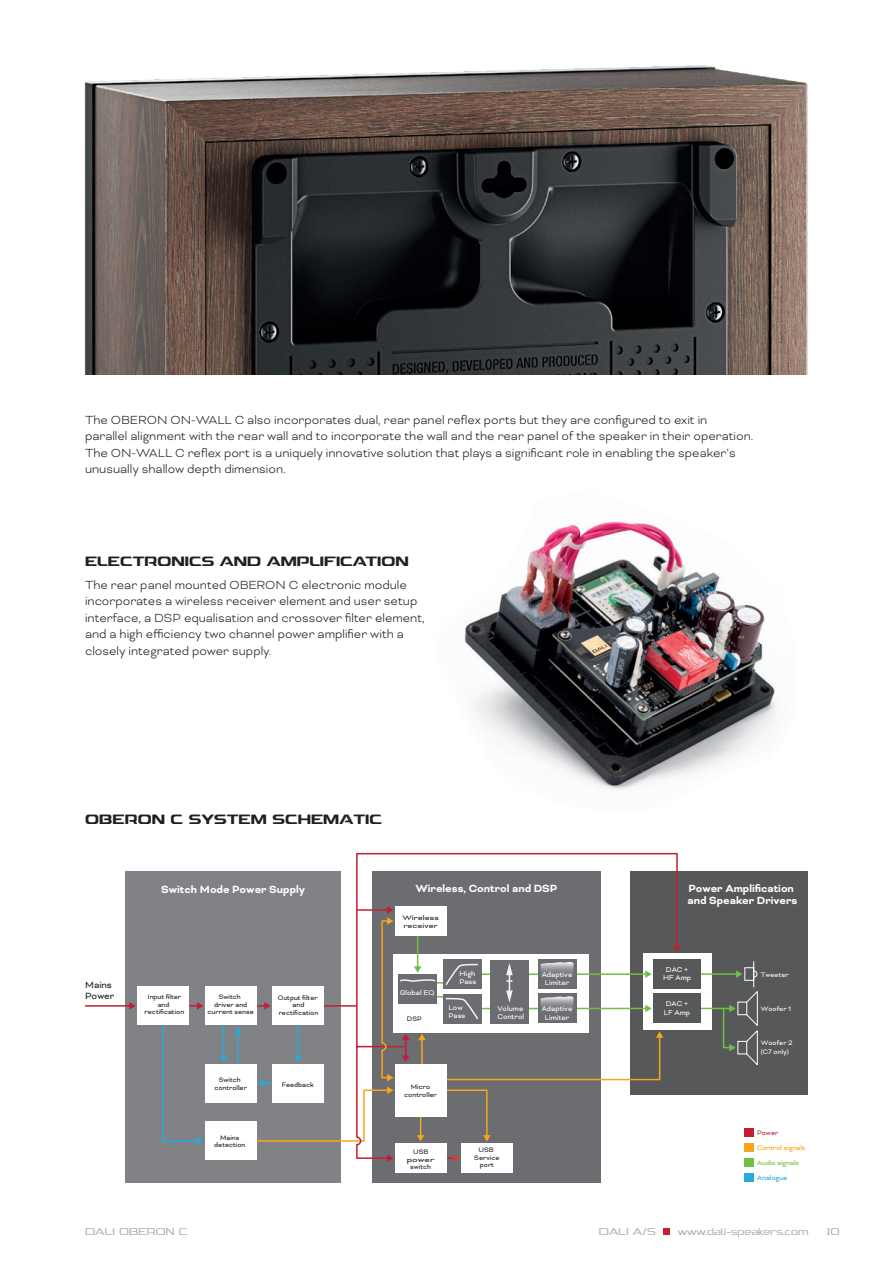
<style>
.page{position:relative;width:893px;height:1263px;background:#fff}
.page>*{position:absolute;margin:0;border:0;box-sizing:border-box;transform-origin:0 0}
.t1{font:700 16.5px "Dali Font 10";color:#231f20}
.t2{font:300 13.5px/16.5px "Bicyclette";color:#231f20}
.t3{font:700 12px/12px "Bicyclette";color:#fff}
.t4{font:300 12px "Dali Font 10";color:#a8a9ad}
.t5{font:10.35px/11.4px "Bicyclette";color:#231f20}
.t6{font:8.1px/8.6px "Bicyclette";color:#fff}
.t7{font:7.5px/7.5px "Bicyclette";color:#231f20;text-align:center}
.t8{font:7.5px/8.6px "Bicyclette";color:#fff}
.t9{font:7.5px/7.5px "Bicyclette";color:#231f20;scale:1.24 1}
.t10{font:7.5px "Bicyclette";color:#f9a51b}
.t11{font:7.5px "Bicyclette";color:#71bf44}
.t12{font:7.5px "Bicyclette";color:#24aae1}
.t13{font:7.5px "Bicyclette";color:#c21f32}
</style>
<div class="page">
<img style="left:464px;top:522px;width:313px;height:268px">
<img style="left:84px;top:65px;width:724px;height:309px">
<div style="left:372px;top:871px;width:229px;height:311px;background:#6c6d70"></div>
<div style="left:631px;top:871px;width:177px;height:223px;background:#57585a"></div>
<div style="left:643px;top:954px;width:68px;height:76px;background:#fff"></div>
<div style="left:125px;top:871px;width:216px;height:312px;background:#808285"></div>
<div style="left:744px;top:1128px;width:10px;height:8px;background:#c21f32"></div>
<div style="left:744px;top:1143px;width:10px;height:8px;background:#f9a51b"></div>
<div style="left:744px;top:1158px;width:10px;height:9px;background:#71bf44"></div>
<div style="left:744px;top:1173px;width:10px;height:9px;background:#24aae1"></div>
<hr style="left:700px;top:1008px;width:30px;height:1px;background:#71bf44">
<hr style="left:700px;top:973px;width:37px;height:2px;background:#71bf44">
<svg style="left:722px;top:962px;width:36px;height:103px"></svg>
<hr style="left:223px;top:1022px;width:1px;height:35px;background:#24aae1">
<svg style="left:220px;top:1055px;width:7px;height:7px"></svg>
<hr style="left:85px;top:1005px;width:45px;height:2px;background:#c21f32">
<svg style="left:129px;top:1002px;width:7px;height:8px"></svg>
<hr style="left:153px;top:1005px;width:45px;height:2px;background:#c21f32">
<svg style="left:197px;top:1002px;width:6px;height:8px"></svg>
<svg style="left:162px;top:1025px;width:41px;height:120px"></svg>
<svg style="left:356px;top:852px;width:322px;height:186px"></svg>
<svg style="left:673px;top:945px;width:8px;height:7px"></svg>
<div style="left:137px;top:986px;width:52px;height:39px;background:#fff"></div>
<div style="left:205px;top:1064px;width:51px;height:38px;background:#fff"></div>
<div style="left:205px;top:986px;width:51px;height:39px;background:#fff"></div>
<div style="left:205px;top:1121px;width:52px;height:39px;background:#fff"></div>
<svg style="left:234px;top:906px;width:429px;height:256px"></svg>
<div style="left:653px;top:959px;width:48px;height:30px;background:#57585a"></div>
<div style="left:653px;top:993px;width:48px;height:30px;background:#57585a"></div>
<div style="left:395px;top:1064px;width:51px;height:53px;background:#fff"></div>
<div style="left:461px;top:1143px;width:51px;height:30px;background:#fff"></div>
<div style="left:395px;top:1143px;width:51px;height:30px;background:#fff"></div>
<div style="left:663px;top:1228px;width:7px;height:6px;background:#c21f32"></div>
<p class="t2" style="left:85px;top:411px;width:670px">The OBERON ON-WALL C also incorporates dual, rear panel reflex ports but they are configured to exit in<br>parallel alignment with the rear wall and to incorporate the wall and the rear panel of the speaker in their operation.<br>The ON-WALL C reflex port is a uniquely innovative solution that plays a significant role in enabling the speaker’s unusually shallow depth dimension.</p>
<p class="t1" style="left:85px;top:553px;width:325px">ELECTRONICS AND AMPLIFICATION</p>
<p class="t2" style="left:85px;top:576px;width:341px">The rear panel mounted OBERON C electronic module incorporates a wireless receiver element and user setup interface, a DSP equalisation and crossover filter element, and a high efficiency two channel power amplifier with a closely integrated power supply.</p>
<p class="t1" style="left:85px;top:811px;width:298px">OBERON C SYSTEM SCHEMATIC</p>
<p class="t3" style="left:161px;top:883px;width:145px">Switch Mode Power Supply</p>
<p class="t3" style="left:415px;top:883px;width:143px">Wireless, Control and DSP</p>
<p class="t3" style="left:687px;top:883px;width:111px">Power Amplification and Speaker Drivers</p>
<p class="t5" style="left:85px;top:979px;width:31px">Mains<br>Power</p>
<p class="t7" style="left:145px;top:993px;width:41px">Input filter and rectification</p>
<p class="t7" style="left:278px;top:994px;width:42px">Output filter and rectification</p>
<p class="t7" style="left:208px;top:993px;width:48px">Switch<br>driver and current sense</p>
<p class="t7" style="left:214px;top:1076px;width:34px">Switch controller</p>
<p class="t7" style="left:282px;top:1081px;width:34px">Feedback</p>
<p class="t7" style="left:214px;top:1134px;width:33px">Mains detection</p>
<p class="t9" style="left:402px;top:914px;width:31px">Wireless receiver</p>
<p class="t6" style="left:459px;top:969px;width:18px">High<br>Pass</p>
<p class="t6" style="left:400px;top:988px;width:36px">Global EQ</p>
<p class="t7" style="left:407px;top:1014px;width:16px">DSP</p>
<p class="t6" style="left:497px;top:1004px;width:28px">Volume<br>Control</p>
<p class="t6" style="left:449px;top:1003px;width:18px">Low<br>Pass</p>
<p class="t6" style="left:542px;top:970px;width:32px;text-align:center">Adaptive<br>Limiter</p>
<p class="t6" style="left:663px;top:965px;width:30px;text-align:center">DAC +<br>HF Amp</p>
<p class="t6" style="left:664px;top:999px;width:28px">DAC +<br>LF Amp</p>
<p class="t6" style="left:542px;top:1004px;width:32px;text-align:center">Adaptive<br>Limiter</p>
<p class="t7" style="left:404px;top:1083px;width:34px">Micro controller</p>
<p class="t7" style="left:407px;top:1148px;width:29px">USB power switch</p>
<p class="t7" style="left:474px;top:1146px;width:27px">USB<br>Service port</p>
<p class="t8" style="left:761px;top:970px;width:29px">Tweeter</p>
<p class="t8" style="left:761px;top:1005px;width:32px">Woofer 1</p>
<p class="t8" style="left:761px;top:1038px;width:34px">Woofer 2 (C7 only)</p>
<p class="t13" style="left:757px;top:1128px;width:23px">Power</p>
<p class="t10" style="left:757px;top:1143px;width:50px">Control signals</p>
<p class="t11" style="left:757px;top:1158px;width:44px">Audio signals</p>
<p class="t12" style="left:757px;top:1174px;width:31px">Analogue</p>
<p class="t4" style="left:85px;top:1225px;width:104px">DALI OBERON C</p>
<p class="t4" style="left:599px;top:1225px;width:58px">DALI A/S</p>
<p class="t4" style="left:678px;top:1225px;width:132px">www.dali-speakers.com</p>
<p class="t4" style="left:826px;top:1225px;width:15px">10</p>
</div>
